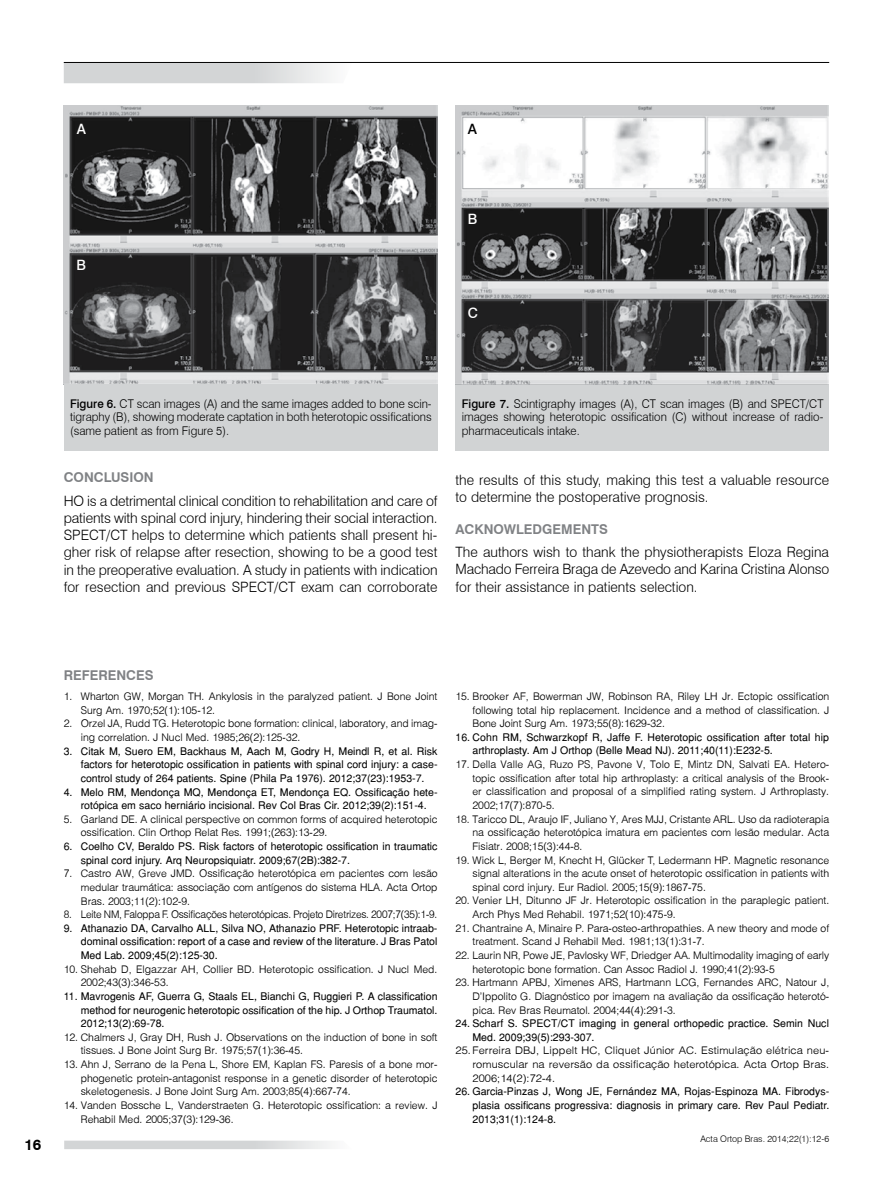
<style>
.page{position:relative;width:893px;height:1191px;background:#fff}
.page>*{position:absolute;margin:0;border:0;box-sizing:border-box;transform-origin:0 0}
.t1{font:700 15px "Swiss 721 BT";color:#000}
.t2{font:300 14.25px/17.2px "Swiss 721 BT";color:#000;text-align:justify}
.t3{font:500 14.25px "Swiss 721 BT";color:#fff}
.t4{font:500 14.25px "Swiss 721 BT";color:#000}
.t5{font:700 13.5px "Swiss 721 BT";color:#808285}
.t6{font:300 12px/13.5px "Swiss 721 BT";color:#000;text-align:justify;scale:.96 1}
.t7{font:300 10.5px/13.6px "Helvetica";color:#000}
.t8{font:10.5px/13.6px "Helvetica";color:#000;text-align:justify}
.t9{font:300 10.5px/13.6px "Helvetica";color:#000;text-align:justify;scale:1.06 1}
.t10{font:300 9px "Swiss 721 BT";color:#000}
.s1{font-weight:500}
</style>
<div class="page">
<svg style="left:64px;top:63px;width:267px;height:20px;background:#d7d9da"></svg>
<svg style="left:64px;top:1140px;width:267px;height:9px"></svg>
<hr style="left:64px;top:62px;width:765px;height:1px;background:#000">
<img style="left:64px;top:106px;width:373px;height:278px">
<div style="left:64px;top:384px;width:373px;height:66px;background:#d1d3d4"></div>
<div style="left:455px;top:384px;width:374px;height:66px;background:#d1d3d4"></div>
<img style="left:455px;top:106px;width:374px;height:279px">
<h2 class="t3" style="left:77px;top:121px;width:11px">A</h2>
<h2 class="t3" style="left:77px;top:256px;width:11px">B</h2>
<h2 class="t4" style="left:468px;top:121px;width:11px">A</h2>
<h2 class="t3" style="left:468px;top:210px;width:11px">B</h2>
<h2 class="t3" style="left:468px;top:304px;width:12px">C</h2>
<p class="t6" style="left:70px;top:397px;width:378px"><span class="s1">Figure 6.</span> CT scan images (A) and the same images added to bone scin&shy;tigraphy (B), showing moderate captation in both heterotopic ossifications (same patient as from Figure 5).</p>
<p class="t6" style="left:462px;top:397px;width:378px"><span class="s1">Figure 7.</span> Scintigraphy images (A), CT scan images (B) and SPECT/CT images showing heterotopic ossification (C) without increase of radio&shy;pharmaceuticals intake.</p>
<p class="t5" style="left:64px;top:469px;width:91px">CONCLUSION</p>
<p class="t2" style="left:64px;top:492px;width:375px">HO is a detrimental clinical condition to rehabilitation and care of patients with spinal cord injury, hindering their social interaction.<br>SPECT/CT helps to determine which patients shall present hi&shy;gher risk of relapse after resection, showing to be a good test in the preoperative evaluation. A study in patients with indication for resection and previous SPECT/CT exam can corroborate</p>
<h2 class="t2" style="left:455px;top:471px;width:375px">the results of this study, making this test a valuable resource to determine the postoperative prognosis.</h2>
<p class="t5" style="left:455px;top:520px;width:154px">ACKNOWLEDGEMENTS</p>
<h2 class="t2" style="left:455px;top:543px;width:375px">The authors wish to thank the physiotherapists Eloza Regina Machado Ferreira Braga de Azevedo and Karina Cristina Alonso for their assistance in patients selection.</h2>
<h1 class="t1" style="left:24px;top:1135px;width:19px">16</h1>
<p class="t5" style="left:64px;top:667px;width:91px">REFERENCES</p>
<p class="t7" style="left:81px;top:689px;width:358px;text-indent:-17px">1. Wharton GW, Morgan TH. Ankylosis in the paralyzed patient. J Bone Joint<br>Surg Am. 1970;52(1):105-12.</p>
<p class="t7" style="left:81px;top:716px;width:358px;text-indent:-17px">2. Orzel JA, Rudd TG. Heterotopic bone formation: clinical, laboratory, and imag&shy;ing correlation. J Nucl Med. 1985;26(2):125-32.</p>
<p class="t8" style="left:81px;top:744px;width:358px;text-indent:-17px">3. Citak M, Suero EM, Backhaus M, Aach M, Godry H, Meindl R, et al. Risk factors for heterotopic ossification in patients with spinal cord injury: a case&shy;control study of 264 patients. Spine (Phila Pa 1976). 2012;37(23):1953-7.</p>
<p class="t8" style="left:64px;top:785px;width:375px;text-align:center">4. Melo RM, Mendonça MQ, Mendonça ET, Mendonça EQ. Ossificação hete&shy;rotópica em saco herniário incisional. Rev Col Bras Cir. 2012;39(2):151-4.</p>
<p class="t7" style="left:81px;top:812px;width:358px;text-indent:-17px">5. Garland DE. A clinical perspective on common forms of acquired heterotopic ossification. Clin Orthop Relat Res. 1991;(263):13-29.</p>
<p class="t8" style="left:81px;top:839px;width:358px;text-indent:-17px">6. Coelho CV, Beraldo PS. Risk factors of heterotopic ossification in traumatic spinal cord injury. Arq Neuropsiquiatr. 2009;67(2B):382-7.</p>
<p class="t7" style="left:81px;top:866px;width:358px;text-align:justify;text-indent:-17px">7. Castro AW, Greve JMD. Ossificação heterotópica em pacientes com lesão medular traumática: associação com antígenos do sistema HLA. Acta Ortop Bras. 2003;11(2):102-9.</p>
<p class="t7" style="left:64px;top:907px;width:375px">8. Leite NM, Faloppa F. Ossificações heterotópicas. Projeto Diretrizes. 2007;7(35):1-9.</p>
<p class="t8" style="left:81px;top:921px;width:358px;text-indent:-17px">9. Athanazio DA, Carvalho ALL, Silva NO, Athanazio PRF. Heterotopic intraab&shy;dominal ossification: report of a case and review of the literature. J Bras Patol Med Lab. 2009;45(2):125-30.</p>
<p class="t7" style="left:81px;top:961px;width:358px;text-indent:-17px">10. Shehab D, Elgazzar AH, Collier BD. Heterotopic ossification. J Nucl Med.<br>2002;43(3):346-53.</p>
<p class="t8" style="left:81px;top:989px;width:358px;text-indent:-17px">11. Mavrogenis AF, Guerra G, Staals EL, Bianchi G, Ruggieri P. A classification method for neurogenic heterotopic ossification of the hip. J Orthop Traumatol.<br>2012;13(2):69-78.</p>
<p class="t7" style="left:81px;top:1029px;width:358px;text-indent:-17px">12. Chalmers J, Gray DH, Rush J. Observations on the induction of bone in soft tissues. J Bone Joint Surg Br. 1975;57(1):36-45.</p>
<p class="t7" style="left:81px;top:1057px;width:358px;text-align:justify;text-indent:-17px">13. Ahn J, Serrano de la Pena L, Shore EM, Kaplan FS. Paresis of a bone mor&shy;phogenetic protein-antagonist response in a genetic disorder of heterotopic skeletogenesis. J Bone Joint Surg Am. 2003;85(4):667-74.</p>
<p class="t7" style="left:81px;top:1098px;width:358px;text-indent:-17px">14. Vanden Bossche L, Vanderstraeten G. Heterotopic ossification: a review. J<br>Rehabil Med. 2005;37(3):129-36.</p>
<p class="t7" style="left:472px;top:689px;width:358px;text-align:justify;text-indent:-17px">15. Brooker AF, Bowerman JW, Robinson RA, Riley LH Jr. Ectopic ossification following total hip replacement. Incidence and a method of classification. J Bone Joint Surg Am. 1973;55(8):1629-32.</p>
<p class="t8" style="left:472px;top:730px;width:358px;text-indent:-17px">16. Cohn RM, Schwarzkopf R, Jaffe F. Heterotopic ossification after total hip arthroplasty. Am J Orthop (Belle Mead NJ). 2011;40(11):E232-5.</p>
<p class="t7" style="left:472px;top:757px;width:358px;text-align:justify;text-indent:-17px">17. Della Valle AG, Ruzo PS, Pavone V, Tolo E, Mintz DN, Salvati EA. Hetero&shy;topic ossification after total hip arthroplasty: a critical analysis of the Brook&shy;er classification and proposal of a simplified rating system. J Arthroplasty.<br>2002;17(7):870-5.</p>
<p class="t7" style="left:472px;top:811px;width:358px;text-align:justify;text-indent:-17px">18. Taricco DL, Araujo IF, Juliano Y, Ares MJJ, Cristante ARL. Uso da radioterapia na ossificação heterotópica imatura em pacientes com lesão medular. Acta Fisiatr. 2008;15(3):44-8.</p>
<p class="t7" style="left:472px;top:852px;width:358px;text-align:justify;text-indent:-17px">19. Wick L, Berger M, Knecht H, Glücker T, Ledermann HP. Magnetic resonance signal alterations in the acute onset of heterotopic ossification in patients with spinal cord injury. Eur Radiol. 2005;15(9):1867-75.</p>
<p class="t7" style="left:472px;top:893px;width:358px;text-indent:-17px">20. Venier LH, Ditunno JF Jr. Heterotopic ossification in the paraplegic patient.<br>Arch Phys Med Rehabil. 1971;52(10):475-9.</p>
<p class="t7" style="left:472px;top:920px;width:358px;text-indent:-17px">21. Chantraine A, Minaire P. Para-osteo-arthropathies. A new theory and mode of treatment. Scand J Rehabil Med. 1981;13(1):31-7.</p>
<p class="t7" style="left:472px;top:948px;width:358px;text-indent:-17px">22. Laurin NR, Powe JE, Pavlosky WF, Driedger AA. Multimodality imaging of early heterotopic bone formation. Can Assoc Radiol J. 1990;41(2):93-5</p>
<p class="t7" style="left:472px;top:975px;width:358px;text-align:justify;text-indent:-17px">23. Hartmann APBJ, Ximenes ARS, Hartmann LCG, Fernandes ARC, Natour J, D'Ippolito G. Diagnóstico por imagem na avaliação da ossificação heterotó&shy;pica. Rev Bras Reumatol. 2004;44(4):291-3.</p>
<p class="t8" style="left:472px;top:1016px;width:358px;text-indent:-17px">24. Scharf S. SPECT/CT imaging in general orthopedic practice. Semin Nucl<br>Med. 2009;39(5):293-307.</p>
<p class="t9" style="left:472px;top:1043px;width:338px;text-indent:-17px">25. Ferreira DBJ, Lippelt HC, Cliquet Júnior AC. Estimulação elétrica neu&shy;romuscular na reversão da ossificação heterotópica. Acta Ortop Bras.<br>2006;14(2):72-4.</p>
<p class="t8" style="left:472px;top:1084px;width:358px;text-indent:-17px">26. Garcia-Pinzas J, Wong JE, Fernández MA, Rojas-Espinoza MA. Fibrodys&shy;plasia ossificans progressiva: diagnosis in primary care. Rev Paul Pediatr.<br>2013;31(1):124-8.</p>
<p class="t10" style="left:700px;top:1133px;width:130px">Acta Ortop Bras. 2014;22(1):12-6</p>
</div>
